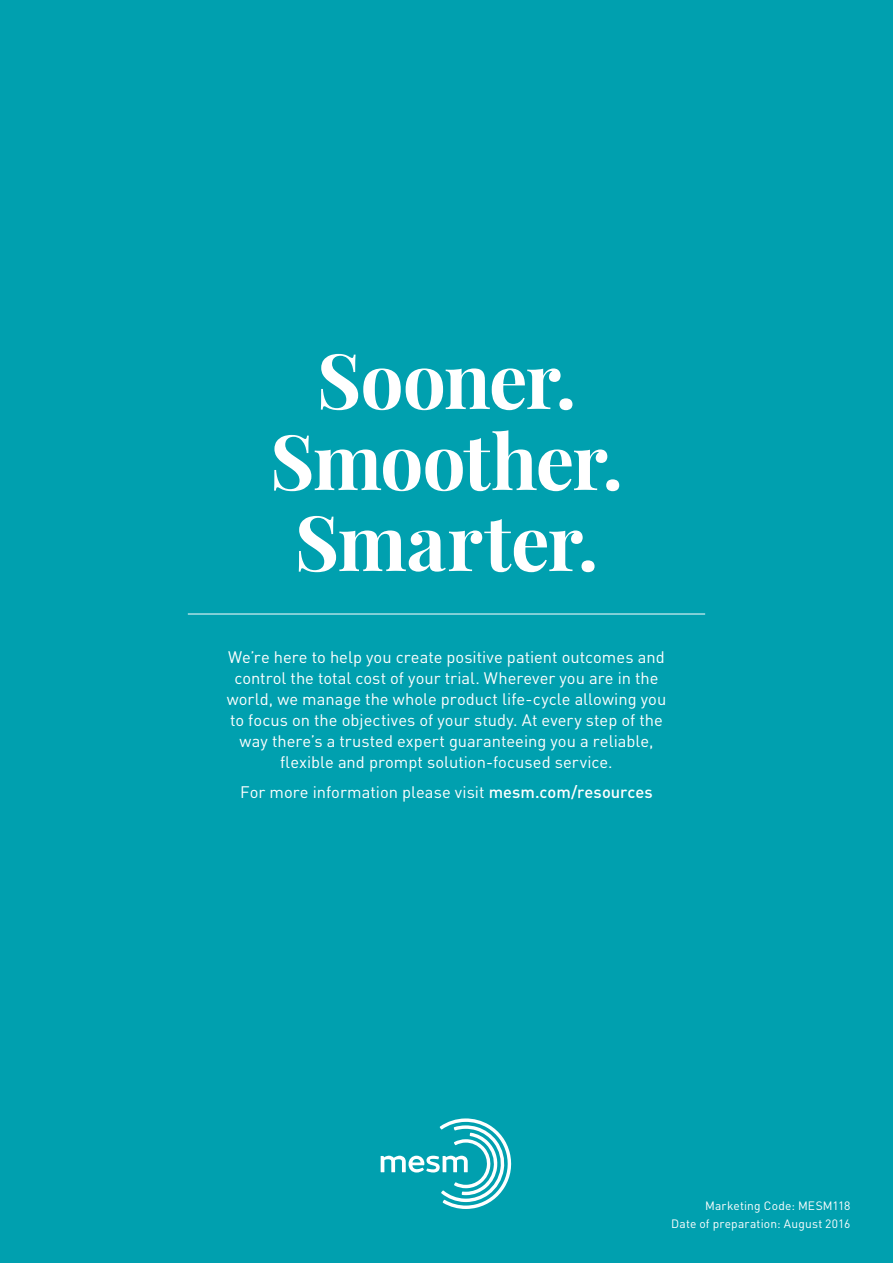
<style>
.page{position:relative;width:893px;height:1263px;background:#00a0af}
.page>*{position:absolute;margin:0;border:0;box-sizing:border-box;transform-origin:0 0}
.Sooner_Smoother_Smar{font:700 76.5px/81px "Playfair Display";letter-spacing:-.02em;color:#fff;text-align:center}
.Sooner_Smoother_Smar-2{font:16.5px/21px "DIN Pro";color:#fff;text-align:center}
.t1{font:12px/18px "DIN Pro";letter-spacing:.015em;color:#fff;text-align:right}
.s1{font-weight:500}
</style>
<div class="page">
<hr style="left:188px;top:614px;width:517px;height:1px;background:#fff">
<svg style="left:381px;top:1118px;width:131px;height:91px"></svg>
<p class="Sooner_Smoother_Smar" style="left:270px;top:339px;width:355px">Sooner.<br>Smoother.<br>Smarter.</p>
<p class="Sooner_Smoother_Smar-2" style="left:227px;top:646px;width:441px">We’re here to help you create positive patient outcomes and control the total cost of your trial. Wherever you are in the world, we manage the whole product life-cycle allowing you to focus on the objectives of your study. At every step of the way there’s a trusted expert guaranteeing you a reliable, flexible and prompt solution-focused service.</p>
<p class="Sooner_Smoother_Smar-2" style="left:240px;top:780px;width:414px">For more information please visit <span class="s1">mesm.com/resources</span></p>
<p class="t1" style="left:671px;top:1196px;width:181px">Marketing Code: MESM118<br>Date of preparation: August 2016</p>
</div>
